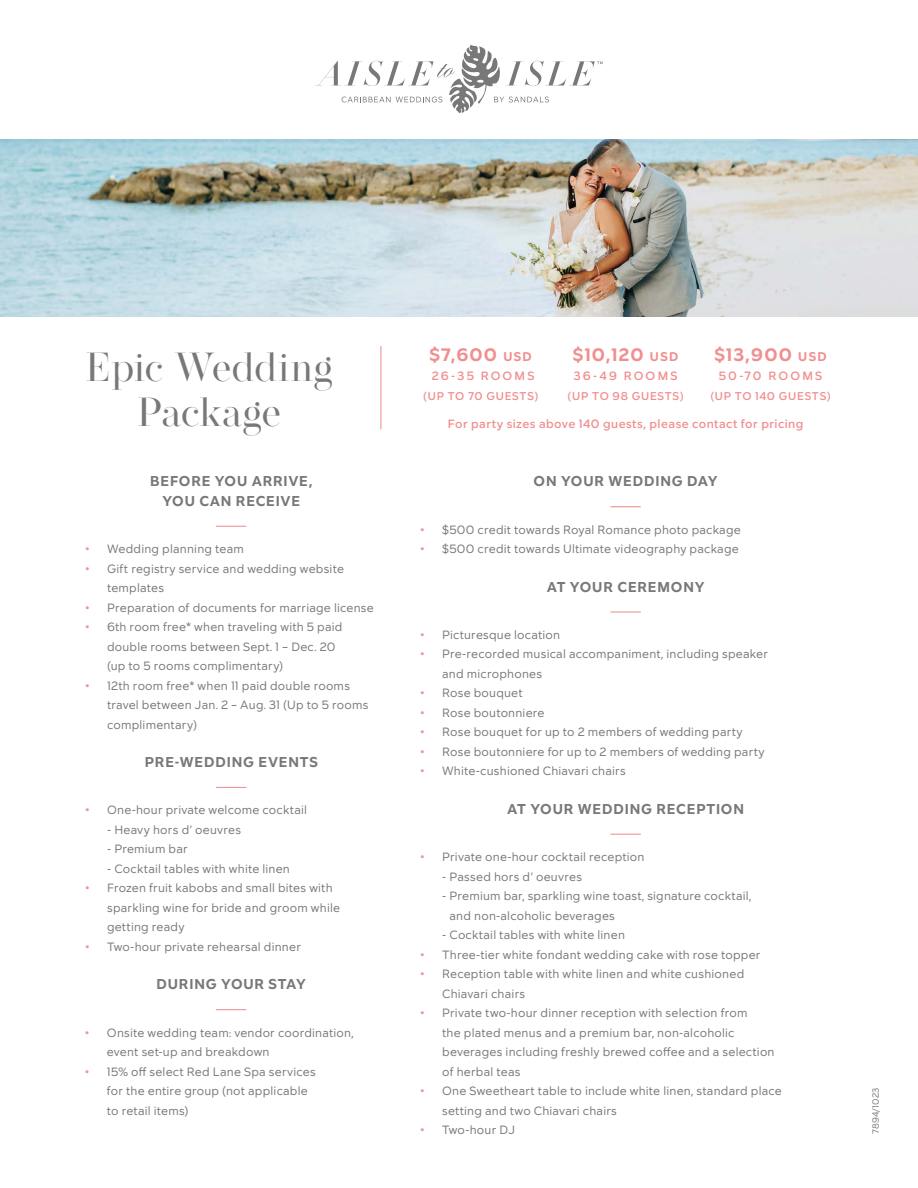
<style>
.page{position:relative;width:918px;height:1188px;background:#fff}
.page>*{position:absolute;margin:0;border:0;box-sizing:border-box;transform-origin:0 0}
.t1{font:40.5px/45px "Operetta 32";letter-spacing:.005em;color:#777877;text-align:center}
.t2{font:600 18px "Madison";letter-spacing:.07em;color:#f18e8f}
.t3{font:600 14.25px/19.5px "Madison";letter-spacing:.06em;color:#777877;text-align:center}
.t4{font:12px/19.5px "Madison";letter-spacing:.02em;color:#777877}
.t5{font:500 12px "Madison";letter-spacing:.04em;color:#f18e8f}
.t6{font:500 12px "Madison";letter-spacing:.18em;color:#f18e8f}
.t7{font:500 12px "Madison";letter-spacing:.185em;color:#f18e8f}
.t8{font:500 11.25px "Madison";letter-spacing:.07em;color:#f18e8f}
.t9{font:9px "Madison";letter-spacing:.02em;color:#78797b}
.s1{color:#ed9594}
.s2{font-size:12.6px}
</style>
<div class="page">
<hr style="left:610px;top:611px;width:31px;height:2px;background:#ed9594">
<hr style="left:610px;top:506px;width:31px;height:1px;background:#ed9594">
<hr style="left:216px;top:526px;width:30px;height:1px;background:#ed9594">
<hr style="left:216px;top:787px;width:31px;height:1px;background:#ed9594">
<hr style="left:216px;top:1009px;width:30px;height:1px;background:#ed9594">
<hr style="left:610px;top:834px;width:31px;height:1px;background:#ed9594">
<hr style="left:380px;top:346px;width:1px;height:83px;background:#ed9594">
<svg style="left:315px;top:45px;width:288px;height:68px"></svg>
<img style="left:0;top:140px;width:918px;height:177px">
<h1 class="t1" style="left:86px;top:344px;width:249px">Epic Wedding<br>Package</h1>
<p class="t3" style="left:150px;top:471px;width:163px">BEFORE YOU ARRIVE,<br>YOU CAN RECEIVE</p>
<p class="t4" style="left:85px;top:539px;width:160px"><span class="s1">•</span> Wedding planning team</p>
<p class="t4" style="left:107px;top:558px;width:238px;text-indent:-22px"><span class="s1">•</span> Gift registry service and wedding website templates</p>
<p class="t4" style="left:85px;top:597px;width:290px"><span class="s1">•</span> Preparation of documents for marriage license</p>
<p class="t4" style="left:107px;top:617px;width:237px;text-indent:-22px"><span class="s1">•</span> 6th room free* when traveling with 5 paid double rooms between Sept. 1 – Dec. 20 (up to 5 rooms complimentary)</p>
<p class="t4" style="left:107px;top:675px;width:263px;text-indent:-22px"><span class="s1">•</span> 12th room free* when 11 paid double rooms travel between Jan. 2 – Aug. 31 (Up to 5 rooms complimentary)</p>
<p class="t3" style="left:145px;top:752px;width:174px">PRE-WEDDING EVENTS</p>
<p class="t4" style="left:85px;top:800px;width:223px"><span class="s1">•</span> One-hour private welcome cocktail</p>
<p class="t4" style="left:107px;top:820px;width:136px">- Heavy hors d’ oeuvres</p>
<p class="t4" style="left:107px;top:839px;width:82px">- Premium bar</p>
<p class="t4" style="left:107px;top:859px;width:184px">- Cocktail tables with white linen</p>
<p class="t4" style="left:107px;top:878px;width:234px;text-indent:-22px"><span class="s1">•</span> Frozen fruit kabobs and small bites with sparkling wine for bride and groom while getting ready</p>
<p class="t4" style="left:85px;top:937px;width:217px"><span class="s1">•</span> Two-hour private rehearsal dinner</p>
<p class="t3" style="left:156px;top:974px;width:151px">DURING YOUR STAY</p>
<p class="t4" style="left:107px;top:1022px;width:248px;text-indent:-22px"><span class="s1">•</span> Onsite wedding team: vendor coordination, event set-up and breakdown</p>
<p class="t4" style="left:107px;top:1061px;width:210px;text-indent:-22px"><span class="s1">•</span> 15% off select Red Lane Spa services for the entire group (not applicable to retail items)</p>
<h2 class="t2" style="left:430px;top:343px;width:104px">$7,600 <span class="s2">USD</span></h2>
<p class="t6" style="left:432px;top:369px;width:104px">26-35 ROOMS</p>
<p class="t8" style="left:423px;top:389px;width:117px">(UP TO 70 GUESTS)</p>
<h2 class="t2" style="left:714px;top:343px;width:114px">$13,900 <span class="s2">USD</span></h2>
<p class="t6" style="left:719px;top:369px;width:105px">50-70 ROOMS</p>
<p class="t8" style="left:710px;top:389px;width:122px">(UP TO 140 GUESTS)</p>
<p class="t5" style="left:448px;top:416px;width:357px">For party sizes above 140 guests, please contact for pricing</p>
<h2 class="t2" style="left:573px;top:343px;width:107px">$10,120 <span class="s2">USD</span></h2>
<p class="t7" style="left:574px;top:369px;width:105px">36-49 ROOMS</p>
<p class="t8" style="left:568px;top:389px;width:118px">(UP TO 98 GUESTS)</p>
<p class="t3" style="left:534px;top:471px;width:186px">ON YOUR WEDDING DAY</p>
<p class="t4" style="left:421px;top:519px;width:322px"><span class="s1">•</span> $500 credit towards Royal Romance photo package</p>
<p class="t4" style="left:421px;top:539px;width:320px"><span class="s1">•</span> $500 credit towards Ultimate videography package</p>
<p class="t3" style="left:547px;top:576px;width:159px">AT YOUR CEREMONY</p>
<p class="t4" style="left:421px;top:625px;width:141px"><span class="s1">•</span> Picturesque location</p>
<p class="t4" style="left:442px;top:644px;width:327px;text-indent:-22px"><span class="s1">•</span> Pre-recorded musical accompaniment, including speaker and microphones</p>
<p class="t4" style="left:421px;top:683px;width:104px"><span class="s1">•</span> Rose bouquet</p>
<p class="t4" style="left:421px;top:703px;width:125px"><span class="s1">•</span> Rose boutonniere</p>
<p class="t4" style="left:421px;top:722px;width:324px"><span class="s1">•</span> Rose bouquet for up to 2 members of wedding party</p>
<p class="t4" style="left:421px;top:742px;width:345px"><span class="s1">•</span> Rose boutonniere for up to 2 members of wedding party</p>
<p class="t4" style="left:421px;top:761px;width:207px"><span class="s1">•</span> White-cushioned Chiavari chairs</p>
<p class="t3" style="left:507px;top:799px;width:238px">AT YOUR WEDDING RECEPTION</p>
<p class="t4" style="left:421px;top:847px;width:225px"><span class="s1">•</span> Private one-hour cocktail reception</p>
<p class="t4" style="left:442px;top:866px;width:141px">- Passed hors d’ oeuvres</p>
<p class="t4" style="left:449px;top:886px;width:303px;text-indent:-7px">- Premium bar, sparkling wine toast, signature cocktail, and non-alcoholic beverages</p>
<p class="t4" style="left:442px;top:925px;width:184px">- Cocktail tables with white linen</p>
<p class="t4" style="left:421px;top:944px;width:342px"><span class="s1">•</span> Three-tier white fondant wedding cake with rose topper</p>
<p class="t4" style="left:442px;top:964px;width:304px;text-indent:-22px"><span class="s1">•</span> Reception table with white linen and white cushioned<br>Chiavari chairs</p>
<p class="t4" style="left:442px;top:1003px;width:334px;text-indent:-22px"><span class="s1">•</span> Private two-hour dinner reception with selection from<br>the plated menus and a premium bar, non-alcoholic beverages including freshly brewed coffee and a selection of herbal teas</p>
<p class="t4" style="left:442px;top:1081px;width:341px;text-indent:-22px"><span class="s1">•</span> One Sweetheart table to include white linen, standard place setting and two Chiavari chairs</p>
<p class="t4" style="left:421px;top:1120px;width:96px"><span class="s1">•</span> Two-hour DJ</p>
<p class="t9" style="left:870px;top:1134px;width:48px;rotate:-90deg">7894/1023</p>
</div>
